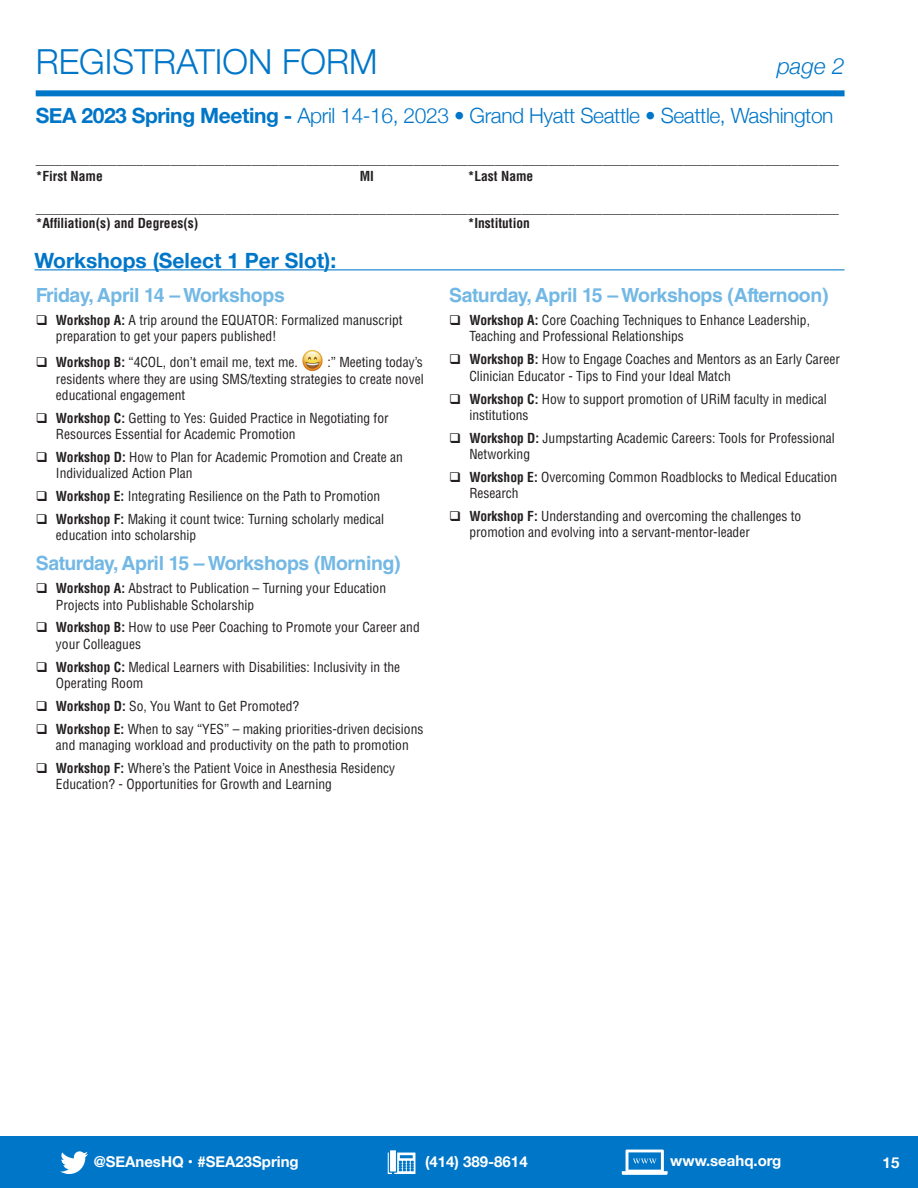
<style>
.page{position:relative;width:918px;height:1188px;background:#fff}
.page>*{position:absolute;margin:0;border:0;box-sizing:border-box;transform-origin:0 0}
.t1{font:300 34.5px "Helvetica Neue";color:#0076c8}
.t2{font:italic 300 22.5px "Helvetica Neue";color:#0076c8}
.t3{font:300 21px "Helvetica Neue";letter-spacing:-.02em;color:#0076c8}
.t4{font:700 21px "Helvetica Neue";color:#0076c8}
.t5{font:700 19.5px "Helvetica LT Std";letter-spacing:-.02em;color:#73b8e5}
.t6{font:700 15px "Helvetica Neue";color:#fff}
.t7{font:300 15px "Helvetica Neue";color:#fff}
.t8{font:condensed 13.5px/16.2px "Helvetica LT Std";color:#231f20}
.t9{font:700 condensed 13.5px "Helvetica LT Std";color:#231f20}
.s1{font-weight:700}
</style>
<div class="page">
<div style="left:0;top:1136px;width:918px;height:52px;background:#0076c8"></div>
<svg style="left:388px;top:1150px;width:27px;height:24px"></svg>
<svg style="left:622px;top:1150px;width:46px;height:25px"></svg>
<svg style="left:60px;top:1151px;width:28px;height:23px"></svg>
<div style="left:36px;top:90px;width:809px;height:6px;background:#0076c8"></div>
<img style="left:302px;top:350px;width:21px;height:21px">
<hr style="left:35px;top:269px;width:810px;height:1px;background:#0076c8">
<p class="t1" style="left:36px;top:34px;width:343px">REGISTRATION FORM</p>
<p class="t2" style="left:777px;top:48px;width:69px">page 2</p>
<p class="t3" style="left:36px;top:98px;width:799px"><span class="s1">SEA 2023 Spring Meeting -</span> April 14-16, 2023 • Grand Hyatt Seattle • Seattle, Washington</p>
<p class="t9" style="left:36px;top:151px;width:805px">_______________________________________________________________________________________________________________________</p>
<p class="t9" style="left:36px;top:167px;width:69px">*First Name</p>
<p class="t9" style="left:360px;top:167px;width:16px">MI</p>
<p class="t9" style="left:468px;top:167px;width:67px">*Last Name</p>
<p class="t9" style="left:36px;top:200px;width:805px">_______________________________________________________________________________________________________________________</p>
<p class="t9" style="left:36px;top:214px;width:164px">*Affiliation(s) and Degrees(s)</p>
<p class="t9" style="left:468px;top:214px;width:64px">*Institution</p>
<p class="t4" style="left:35px;top:244px;width:303px">Workshops (Select 1 Per Slot):</p>
<p class="t5" style="left:36px;top:284px;width:251px">Friday, April 14 – Workshops</p>
<p class="t8" style="left:56px;top:312px;width:348px;text-indent:-20px">❑ <span class="s1">Workshop A:</span> A trip around the EQUATOR: Formalized manuscript preparation to get your papers published!</p>
<p class="t8" style="left:36px;top:354px;width:264px">❑ <span class="s1">Workshop B:</span> “4COL, don’t email me, text me.</p>
<p class="t8" style="left:56px;top:354px;width:369px;text-align:justify;text-indent:271px">:” Meeting today’s residents where they are using SMS/texting strategies to create novel educational engagement</p>
<p class="t8" style="left:56px;top:410px;width:334px;text-indent:-20px">❑ <span class="s1">Workshop C:</span> Getting to Yes: Guided Practice in Negotiating for<br>Resources Essential for Academic Promotion</p>
<p class="t8" style="left:56px;top:449px;width:348px;text-indent:-20px">❑ <span class="s1">Workshop D:</span> How to Plan for Academic Promotion and Create an<br>Individualized Action Plan</p>
<p class="t8" style="left:36px;top:488px;width:346px">❑ <span class="s1">Workshop E:</span> Integrating Resilience on the Path to Promotion</p>
<p class="t8" style="left:56px;top:511px;width:330px;text-indent:-20px">❑ <span class="s1">Workshop F:</span> Making it count twice: Turning scholarly medical education into scholarship</p>
<p class="t5" style="left:36px;top:552px;width:366px">Saturday, April 15 – Workshops (Morning)</p>
<p class="t8" style="left:56px;top:580px;width:332px;text-indent:-20px">❑ <span class="s1">Workshop A:</span> Abstract to Publication – Turning your Education<br>Projects into Publishable Scholarship</p>
<p class="t8" style="left:56px;top:619px;width:365px;text-indent:-20px">❑ <span class="s1">Workshop B:</span> How to use Peer Coaching to Promote your Career and your Colleagues</p>
<p class="t8" style="left:56px;top:659px;width:346px;text-indent:-20px">❑ <span class="s1">Workshop C:</span> Medical Learners with Disabilities: Inclusivity in the<br>Operating Room</p>
<p class="t8" style="left:36px;top:698px;width:265px">❑ <span class="s1">Workshop D:</span> So, You Want to Get Promoted?</p>
<p class="t8" style="left:36px;top:721px;width:389px;text-align:center">❑ <span class="s1">Workshop E:</span> When to say “YES” – making priorities-driven decisions and managing workload and productivity on the path to promotion</p>
<p class="t8" style="left:56px;top:760px;width:341px;text-indent:-20px">❑ <span class="s1">Workshop F:</span> Where’s the Patient Voice in Anesthesia Residency<br>Education? - Opportunities for Growth and Learning</p>
<p class="t5" style="left:449px;top:284px;width:381px">Saturday, April 15 – Workshops (Afternoon)</p>
<p class="t8" style="left:469px;top:312px;width:342px;text-indent:-20px">❑ <span class="s1">Workshop A:</span> Core Coaching Techniques to Enhance Leadership,<br>Teaching and Professional Relationships</p>
<p class="t8" style="left:469px;top:351px;width:372px;text-indent:-20px">❑ <span class="s1">Workshop B:</span> How to Engage Coaches and Mentors as an Early Career<br>Clinician Educator - Tips to Find your Ideal Match</p>
<p class="t8" style="left:469px;top:390px;width:359px;text-indent:-20px">❑ <span class="s1">Workshop C:</span> How to support promotion of URiM faculty in medical institutions</p>
<p class="t8" style="left:469px;top:430px;width:367px;text-indent:-20px">❑ <span class="s1">Workshop D:</span> Jumpstarting Academic Careers: Tools for Professional<br>Networking</p>
<p class="t8" style="left:469px;top:469px;width:370px;text-indent:-20px">❑ <span class="s1">Workshop E:</span> Overcoming Common Roadblocks to Medical Education<br>Research</p>
<p class="t8" style="left:469px;top:508px;width:334px;text-indent:-20px">❑ <span class="s1">Workshop F:</span> Understanding and overcoming the challenges to promotion and evolving into a servant-mentor-leader</p>
<p class="t6" style="left:94px;top:1149px;width:207px">@SEAnesHQ • #SEA23Spring</p>
<p class="t6" style="left:425px;top:1149px;width:104px">(414) 389-8614</p>
<p class="t6" style="left:670px;top:1149px;width:113px">www.seahq.org</p>
<p class="t7" style="left:883px;top:1151px;width:18px">15</p>
</div>
